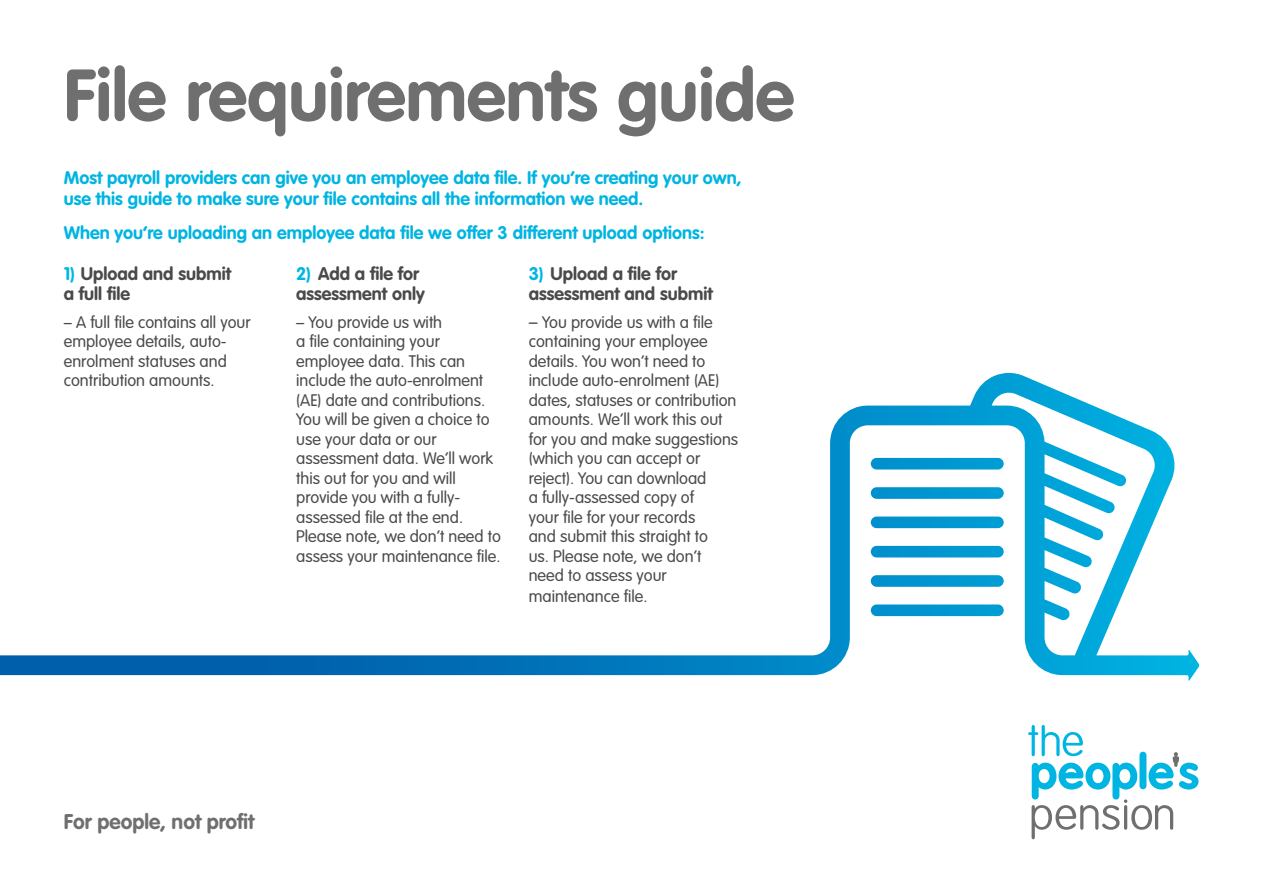
<style>
.page{position:relative;width:1263px;height:893px;background:#fff}
.page>*{position:absolute;margin:0;border:0;box-sizing:border-box;transform-origin:0 0}
.t1{font:700 72px "VAG Rounded Std";color:#706f6f}
.t2{font:700 21px "VAG Rounded Std";color:#706f6f}
.t3{font:700 18px/21px "VAG Rounded Std";color:#00b5e2}
.t4{font:700 18px/19.5px "VAG Rounded Std";color:#4a4a49}
.t5{font:300 16.5px/19.5px "VAG Rounded Std";color:#4a4a49}
.s1{color:#00b5e2}
.s2{font-size:18px}
</style>
<div class="page">
<svg style="left:1028px;top:725px;width:170px;height:114px"></svg>
<svg style="left:0;top:373px;width:1199px;height:308px"></svg>
<h1 class="t1" style="left:64px;top:53px;width:732px">File requirements guide</h1>
<p class="t3" style="left:64px;top:168px;width:679px">Most payroll providers can give you an employee data file. If you’re creating your own, use this guide to make sure your file contains all the information we need.</p>
<p class="t3" style="left:64px;top:223px;width:642px">When you’re uploading an employee data file we offer 3 different upload options:</p>
<p class="t4" style="left:64px;top:265px;width:169px"><span class="s1">1)</span> Upload and submit a full file</p>
<p class="t5" style="left:64px;top:313px;width:188px">– A full file contains all your employee details, auto&shy;enrolment statuses and contribution amounts.</p>
<p class="t4" style="left:529px;top:265px;width:185px"><span class="s1">3)</span> Upload a file for assessment and submit</p>
<p class="t5" style="left:529px;top:313px;width:211px"><span class="s2">–</span> You provide us with a file containing your employee details. You won’t need to include auto-enrolment (AE) dates, statuses or contribution amounts. We’ll work this out for you and make suggestions (which you can accept or reject). You can download<br>a fully-assessed copy of<br>your file for your records<br>and submit this straight to<br>us. Please note, we don’t need to assess your</p>
<p class="t5" style="left:529px;top:587px;width:120px">maintenance file.</p>
<p class="t4" style="left:296px;top:265px;width:130px"><span class="s1">2)</span> Add a file for assessment only</p>
<p class="t5" style="left:296px;top:313px;width:206px">– You provide us with<br>a file containing your employee data. This can include the auto-enrolment (AE) date and contributions.<br>You will be given a choice to use your data or our assessment data. We’ll work this out for you and will provide you with a fully&shy;assessed file at the end.<br>Please note, we don’t need to assess your maintenance file.</p>
<p class="t2" style="left:64px;top:809px;width:192px">For people, not profit</p>
</div>
